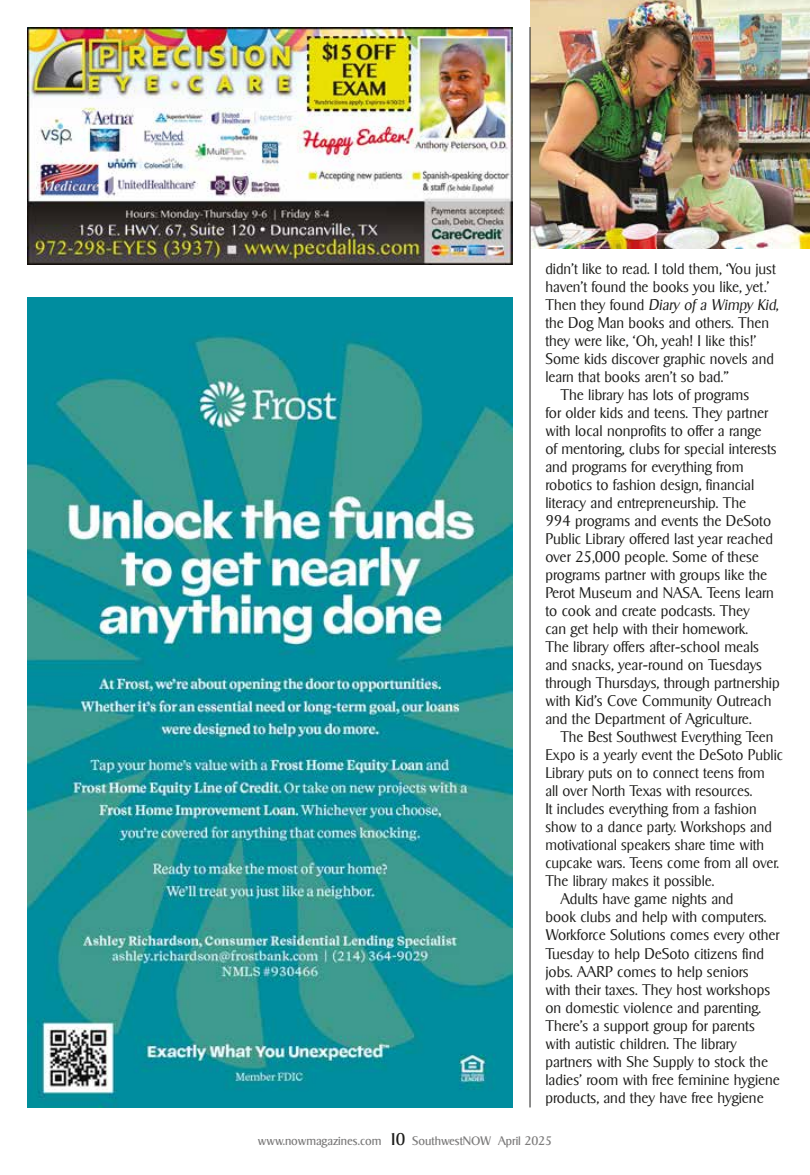
<style>
.page{position:relative;width:810px;height:1175px;background:#fff}
.page>*{position:absolute;margin:0;border:0;box-sizing:border-box;transform-origin:0 0}
.t1{font:300 15px "Sigvar Serial";color:#1d1d1b}
.t2{font:italic 300 15px "Sigvar Serial";color:#1d1d1b}
.t3{font:12px "Sigvar Serial";color:#7c7b7b}
.s1{font-style:normal}
.s2{font-size:16.5px;color:#1d1d1b}
</style>
<div class="page">
<img style="left:530px;top:0;width:280px;height:248px">
<img style="left:809px;top:180px;width:1px;height:69px">
<hr style="left:530px;top:27px;width:1px;height:1080px;background:#1d1d1b">
<img style="left:27px;top:297px;width:486px;height:810px">
<img style="left:27px;top:27px;width:486px;height:238px">
<p class="t1" style="left:545px;top:260px;width:232px">didn’t like to read. I told them, ‘You just</p>
<p class="t1" style="left:545px;top:278px;width:225px">haven’t found the books you like, yet.’</p>
<p class="t2" style="left:545px;top:296px;width:235px"><span class="s1">Then they found</span> Diary of a Wimpy Kid<span class="s1">,</span></p>
<p class="t1" style="left:545px;top:314px;width:225px">the Dog Man books and others. Then</p>
<p class="t1" style="left:545px;top:332px;width:212px">they were like, ‘Oh, yeah! I like this!’</p>
<p class="t1" style="left:545px;top:350px;width:230px">Some kids discover graphic novels and</p>
<p class="t1" style="left:545px;top:368px;width:185px">learn that books aren’t so bad.”</p>
<p class="t1" style="left:560px;top:386px;width:190px">The library has lots of programs</p>
<p class="t1" style="left:545px;top:404px;width:224px">for older kids and teens. They partner</p>
<p class="t1" style="left:545px;top:422px;width:218px">with local nonprofits to offer a range</p>
<p class="t1" style="left:545px;top:440px;width:233px">of mentoring, clubs for special interests</p>
<p class="t1" style="left:545px;top:458px;width:200px">and programs for everything from</p>
<p class="t1" style="left:545px;top:476px;width:210px">robotics to fashion design, financial</p>
<p class="t1" style="left:545px;top:494px;width:202px">literacy and entrepreneurship. The</p>
<p class="t1" style="left:545px;top:512px;width:227px">994 programs and events the DeSoto</p>
<p class="t1" style="left:545px;top:530px;width:229px">Public Library offered last year reached</p>
<p class="t1" style="left:545px;top:548px;width:215px">over 25,000 people. Some of these</p>
<p class="t1" style="left:545px;top:566px;width:223px">programs partner with groups like the</p>
<p class="t1" style="left:545px;top:584px;width:230px">Perot Museum and NASA. Teens learn</p>
<p class="t1" style="left:545px;top:602px;width:206px">to cook and create podcasts. They</p>
<p class="t1" style="left:545px;top:620px;width:204px">can get help with their homework.</p>
<p class="t1" style="left:545px;top:638px;width:215px">The library offers after-school meals</p>
<p class="t1" style="left:545px;top:656px;width:218px">and snacks, year-round on Tuesdays</p>
<p class="t1" style="left:545px;top:674px;width:236px">through Thursdays, through partnership</p>
<p class="t1" style="left:545px;top:692px;width:228px">with Kid’s Cove Community Outreach</p>
<p class="t1" style="left:545px;top:710px;width:208px">and the Department of Agriculture.</p>
<p class="t1" style="left:560px;top:728px;width:215px">The Best Southwest Everything Teen</p>
<p class="t1" style="left:545px;top:746px;width:239px">Expo is a yearly event the DeSoto Public</p>
<p class="t1" style="left:545px;top:764px;width:221px">Library puts on to connect teens from</p>
<p class="t1" style="left:545px;top:782px;width:208px">all over North Texas with resources.</p>
<p class="t1" style="left:545px;top:800px;width:213px">It includes everything from a fashion</p>
<p class="t1" style="left:545px;top:818px;width:228px">show to a dance party. Workshops and</p>
<p class="t1" style="left:545px;top:836px;width:220px">motivational speakers share time with</p>
<p class="t1" style="left:545px;top:854px;width:235px">cupcake wars. Teens come from all over.</p>
<p class="t1" style="left:545px;top:872px;width:170px">The library makes it possible.</p>
<p class="t1" style="left:560px;top:890px;width:175px">Adults have game nights and</p>
<p class="t1" style="left:545px;top:908px;width:223px">book clubs and help with computers.</p>
<p class="t1" style="left:545px;top:926px;width:236px">Workforce Solutions comes every other</p>
<p class="t1" style="left:545px;top:944px;width:220px">Tuesday to help DeSoto citizens find</p>
<p class="t1" style="left:545px;top:962px;width:205px">jobs. AARP comes to help seniors</p>
<p class="t1" style="left:545px;top:980px;width:226px">with their taxes. They host workshops</p>
<p class="t1" style="left:545px;top:998px;width:217px">on domestic violence and parenting.</p>
<p class="t1" style="left:545px;top:1016px;width:211px">There’s a support group for parents</p>
<p class="t1" style="left:545px;top:1034px;width:193px">with autistic children. The library</p>
<p class="t1" style="left:545px;top:1052px;width:224px">partners with She Supply to stock the</p>
<p class="t1" style="left:545px;top:1070px;width:236px">ladies’ room with free feminine hygiene</p>
<p class="t1" style="left:545px;top:1088px;width:220px">products, and they have free hygiene</p>
<p class="t3" style="left:258px;top:1133px;width:296px">www.nowmagazines.com <span class="s2">10</span> SouthwestNOW April 2025</p>
</div>
